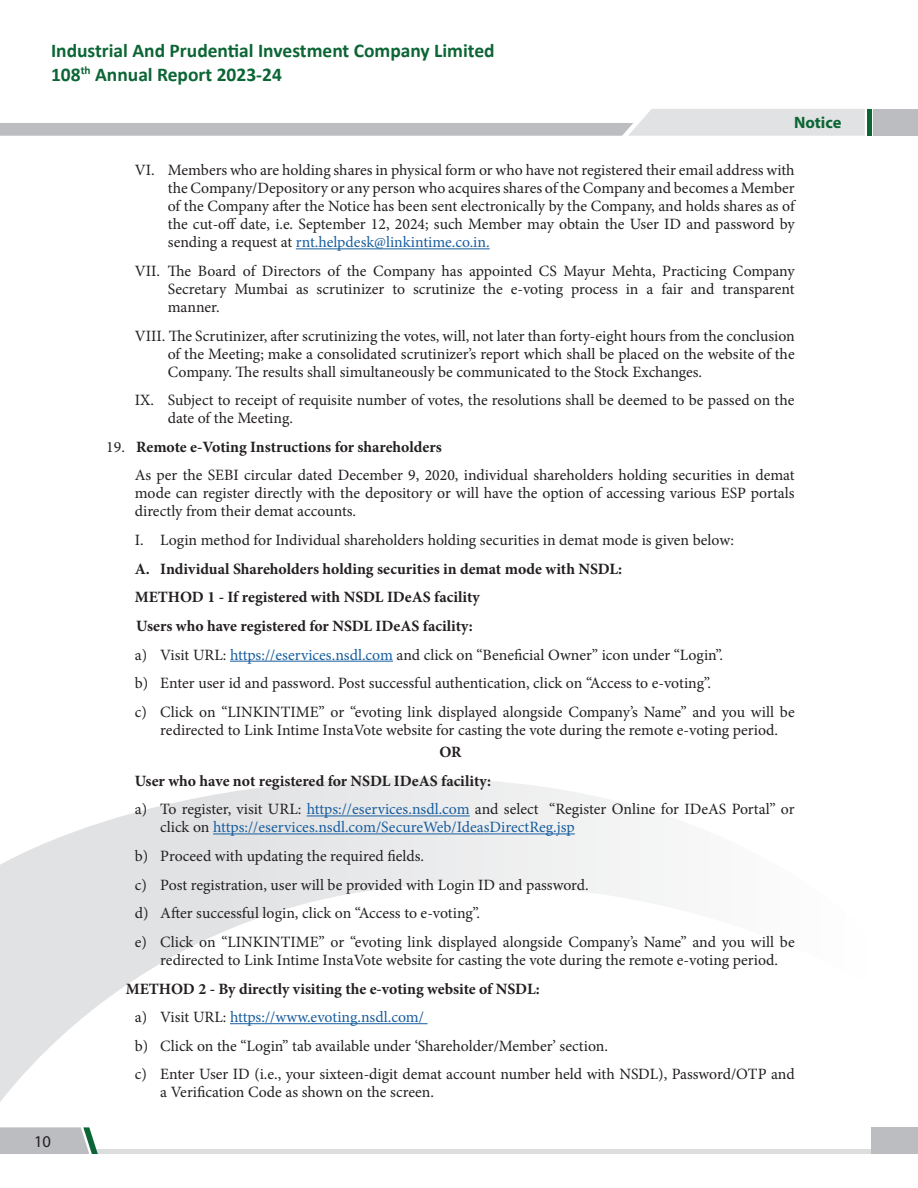
<style>
.page{position:relative;width:918px;height:1188px;background:#fff}
.page>*{position:absolute;margin:0;border:0;box-sizing:border-box;transform-origin:0 0}
.t1{font:700 19.5px/23.4px "Calibri";color:#0c6535}
.t2{font:700 16.5px "Myriad Pro";color:#0c6535}
.t3{font:16.5px "Myriad Pro";color:#231f20}
.t4{font:15.75px/18px "Minion Pro";color:#231f20;text-align:justify}
.t5{font:700 15.75px "Minion Pro";color:#231f20}
.t6{font:15.75px/18px "Minion Pro";color:#175d9e}
.s1{color:#175d9e}
.s2{font-weight:400}
.s3{color:#231f20}
</style>
<div class="page">
<svg style="left:0;top:778px;width:651px;height:324px"></svg>
<hr style="left:867px;top:109px;width:4px;height:27px;background:#0c6535">
<svg style="left:0;top:109px;width:865px;height:27px"></svg>
<div style="left:96px;top:1149px;width:822px;height:5px;background:#dcdddf"></div>
<svg style="left:0;top:1127px;width:98px;height:27px;background:#b7bdbc"></svg>
<div style="left:871px;top:1127px;width:47px;height:27px;background:#bcbdc0"></div>
<div style="left:873px;top:109px;width:45px;height:27px;background:#bcbdc0"></div>
<hr style="left:296px;top:248px;width:194px;height:1px;background:#175d9e">
<hr style="left:230px;top:661px;width:163px;height:1px;background:#175d9e">
<hr style="left:307px;top:816px;width:163px;height:1px;background:#175d9e">
<hr style="left:213px;top:834px;width:362px;height:1px;background:#175d9e">
<hr style="left:230px;top:1023px;width:198px;height:1px;background:#175d9e">
<p class="t1" style="left:51px;top:39px;width:445px">Industrial And Prudential Investment Company Limited<br>108<sup>th</sup> Annual Report 2023-24</p>
<p class="t2" style="left:794px;top:114px;width:49px">Notice</p>
<p class="t3" style="left:34px;top:1131px;width:18px">10</p>
<p class="t4" style="left:168px;top:161px;width:628px;text-indent:-33px">VI. Members who are holding shares in physical form or who have not registered their email address with the Company/Depository or any person who acquires shares of the Company and becomes a Member of the Company after the Notice has been sent electronically by the Company, and holds shares as of the cut-off date, i.e. September 12, 2024; such Member may obtain the User ID and password by sending a request at <span class="s1">rnt.helpdesk@linkintime.co.in.</span></p>
<p class="t4" style="left:168px;top:262px;width:628px;text-indent:-33px">VII. The Board of Directors of the Company has appointed CS Mayur Mehta, Practicing Company Secretary Mumbai as scrutinizer to scrutinize the e-voting process in a fair and transparent manner.</p>
<p class="t4" style="left:168px;top:327px;width:628px;text-indent:-33px">VIII. The Scrutinizer, after scrutinizing the votes, will, not later than forty-eight hours from the conclusion of the Meeting; make a consolidated scrutinizer’s report which shall be placed on the website of the Company. The results shall simultaneously be communicated to the Stock Exchanges.</p>
<p class="t4" style="left:168px;top:391px;width:628px;text-indent:-33px">IX. Subject to receipt of requisite number of votes, the resolutions shall be deemed to be passed on the date of the Meeting.</p>
<p class="t5" style="left:106px;top:436px;width:337px"><span class="s2">19.</span> Remote e-Voting Instructions for shareholders</p>
<p class="t4" style="left:135px;top:466px;width:661px">As per the SEBI circular dated December 9, 2020, individual shareholders holding securities in demat mode can register directly with the depository or will have the option of accessing various ESP portals directly from their demat accounts.</p>
<p class="t4" style="left:135px;top:531px;width:601px">I. Login method for Individual shareholders holding securities in demat mode is given below:</p>
<p class="t5" style="left:135px;top:558px;width:489px">A. Individual Shareholders holding securities in demat mode with NSDL:</p>
<p class="t5" style="left:135px;top:586px;width:346px">METHOD 1 - If registered with NSDL IDeAS facility</p>
<p class="t5" style="left:136px;top:615px;width:338px">Users who have registered for NSDL IDeAS facility:</p>
<p class="t4" style="left:135px;top:646px;width:590px">a) Visit URL: <span class="s1">https://eservices.nsdl.com</span> and click on “Beneficial Owner” icon under “Login”.</p>
<p class="t4" style="left:135px;top:674px;width:578px">b) Enter user id and password. Post successful authentication, click on “Access to e-voting”.</p>
<p class="t4" style="left:135px;top:703px;width:661px;text-align:center">c) Click on “LINKINTIME” or “evoting link displayed alongside Company’s Name” and you will be redirected to Link Intime InstaVote website for casting the vote during the remote e-voting period.</p>
<p class="t5" style="left:439px;top:741px;width:24px">OR</p>
<p class="t5" style="left:135px;top:770px;width:358px">User who have not registered for NSDL IDeAS facility:</p>
<p class="t6" style="left:160px;top:800px;width:636px;text-indent:-25px"><span class="s3">a) To register, visit URL:</span> https://eservices.nsdl.com <span class="s3">and select “Register Online for IDeAS Portal” or click on</span> https://eservices.nsdl.com/SecureWeb/IdeasDirectReg.jsp</p>
<p class="t4" style="left:135px;top:847px;width:291px">b) Proceed with updating the required fields.</p>
<p class="t4" style="left:135px;top:876px;width:455px">c) Post registration, user will be provided with Login ID and password.</p>
<p class="t4" style="left:135px;top:904px;width:347px">d) After successful login, click on “Access to e-voting”.</p>
<p class="t4" style="left:135px;top:933px;width:661px;text-align:center">e) Click on “LINKINTIME” or “evoting link displayed alongside Company’s Name” and you will be redirected to Link Intime InstaVote website for casting the vote during the remote e-voting period.</p>
<p class="t5" style="left:126px;top:977px;width:415px">METHOD 2 - By directly visiting the e-voting website of NSDL:</p>
<p class="t6" style="left:135px;top:1008px;width:291px"><span class="s3">a) Visit URL:</span> https://www.evoting.nsdl.com/</p>
<p class="t4" style="left:135px;top:1037px;width:475px">b) Click on the “Login” tab available under ‘Shareholder/Member’ section.</p>
<p class="t4" style="left:160px;top:1065px;width:636px;text-indent:-25px">c) Enter User ID (i.e., your sixteen-digit demat account number held with NSDL), Password/OTP and a Verification Code as shown on the screen.</p>
</div>
